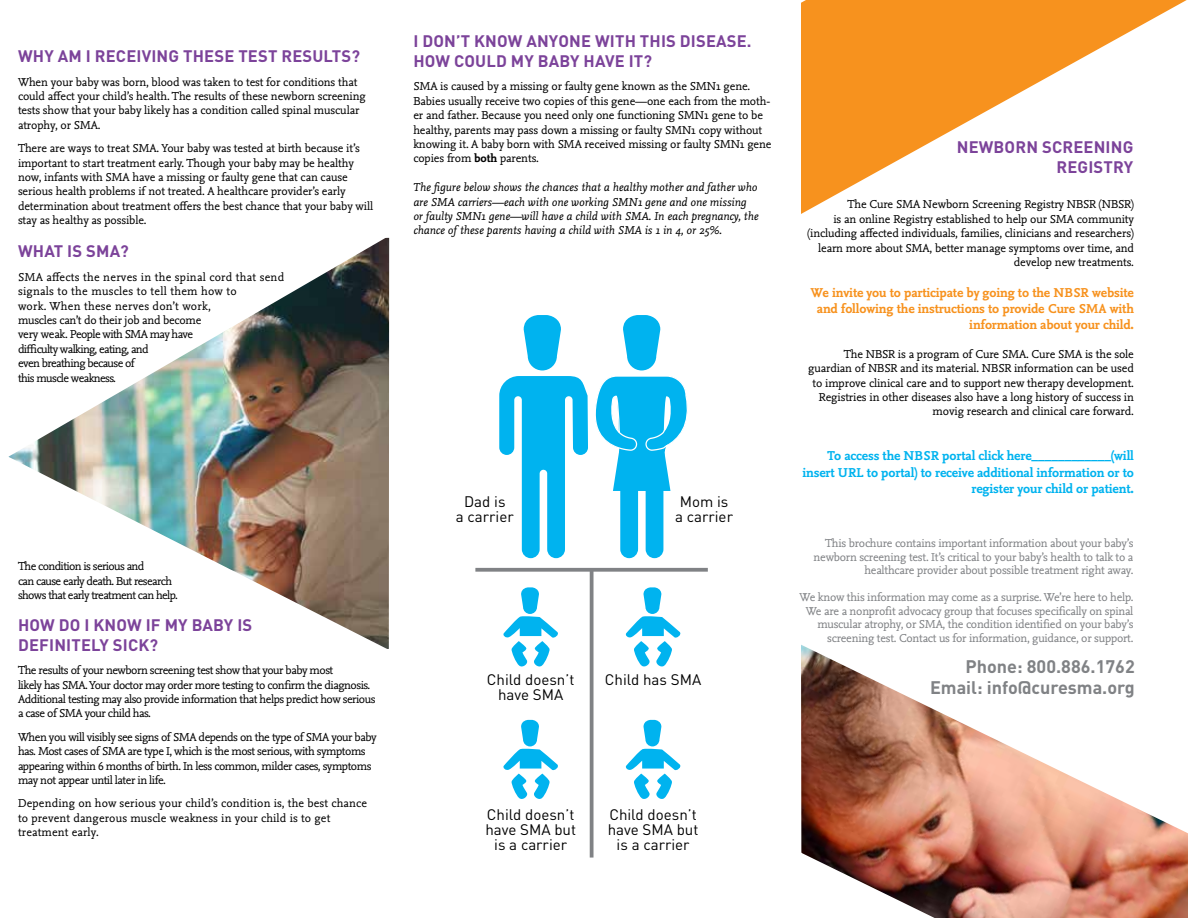
<style>
.page{position:relative;width:1188px;height:918px;background:#fff}
.page>*{position:absolute;margin:0;border:0;box-sizing:border-box;transform-origin:0 0}
.t1{font:700 18px/21.6px "DINOT";color:#808285;text-align:right}
.t2{font:700 16.5px/19.8px "DINOT";letter-spacing:.01em;color:#7c439a}
.t3{font:15.15px/15.1px "DINOT";color:#000;text-align:center}
.t4{font:700 13.5px/16.2px "Nexus Mix OT";letter-spacing:-.01em;color:#00b3ef;text-align:right}
.t5{font:700 13.5px/16.2px "Nexus Mix OT";letter-spacing:-.01em;color:#f7921e;text-align:right}
.t6{font:12px/14.4px "Nexus Mix OT";letter-spacing:-.01em;color:#000}
.t7{font:12px/14.4px "Nexus Mix OT";letter-spacing:-.04em;color:#000}
.t8{font:12px/13.5px "Nexus Mix OT";letter-spacing:-.02em;color:#808285;text-align:right}
.t9{font:italic 12px/14.4px "Nexus Mix OT";color:#000}
.t10{font:12px/14.4px "Nexus Mix OT";letter-spacing:.01em;color:#000}
.t11{font:12px/14.4px "Nexus Mix OT";letter-spacing:-.05em;color:#000}
.s1{font-weight:700}
</style>
<div class="page">
<img style="left:8px;top:237px;width:382px;height:412px">
<img style="left:801px;top:645px;width:387px;height:273px">
<svg style="left:801px;top:0;width:386px;height:214px"></svg>
<svg style="left:499px;top:315px;width:189px;height:243px"></svg>
<svg style="left:503px;top:587px;width:55px;height:80px"></svg>
<svg style="left:503px;top:720px;width:55px;height:79px"></svg>
<svg style="left:625px;top:587px;width:56px;height:80px"></svg>
<svg style="left:625px;top:720px;width:56px;height:79px"></svg>
<svg style="left:590px;top:572px;width:4px;height:286px"></svg>
<svg style="left:475px;top:568px;width:233px;height:4px"></svg>
<h2 class="t2" style="left:18px;top:46px;width:343px">WHY AM I RECEIVING THESE TEST RESULTS?</h2>
<p class="t6" style="left:18px;top:75px;width:349px">When your baby was born, blood was taken to test for conditions that could affect your child’s health. The results of these newborn screening tests show that your baby likely has a condition called spinal muscular atrophy, or SMA.</p>
<p class="t6" style="left:18px;top:142px;width:357px">There are ways to treat SMA. Your baby was tested at birth because it’s important to start treatment early. Though your baby may be healthy now, infants with SMA have a missing or faulty gene that can cause serious health problems if not treated. A healthcare provider’s early determination about treatment offers the best chance that your baby will stay as healthy as possible.</p>
<h2 class="t2" style="left:18px;top:241px;width:112px">WHAT IS SMA?</h2>
<p class="t6" style="left:18px;top:270px;width:268px">SMA affects the nerves in the spinal cord that send signals to the muscles to tell them how to<br>work. When these nerves don’t work,<br>muscles can’t do their job and become<br>very weak. People with SMA may have<br>difficulty walking, eating, and<br>even breathing because of<br>this muscle weakness.</p>
<p class="t11" style="left:18px;top:560px;width:161px">The condition is serious and<br>can cause early death. But research shows that early treatment can help.</p>
<h2 class="t2" style="left:18px;top:615px;width:236px">HOW DO I KNOW IF MY BABY IS<br>DEFINITELY SICK?</h2>
<p class="t7" style="left:18px;top:664px;width:359px">The results of your newborn screening test show that your baby most<br>likely has SMA. Your doctor may order more testing to confirm the diagnosis.<br>Additional testing may also provide information that helps predict how serious a case of SMA your child has.</p>
<p class="t7" style="left:18px;top:730px;width:360px">When you will visibly see signs of SMA depends on the type of SMA your baby has. Most cases of SMA are type I, which is the most serious, with symptoms appearing within 6 months of birth. In less common, milder cases, symptoms may not appear until later in life.</p>
<p class="t10" style="left:18px;top:797px;width:351px">Depending on how serious your child’s condition is, the best chance to prevent dangerous muscle weakness in your child is to get treatment early.</p>
<h2 class="t2" style="left:413px;top:31px;width:340px">I DON’T KNOW ANYONE WITH THIS DISEASE.<br>HOW COULD MY BABY HAVE IT?</h2>
<p class="t6" style="left:413px;top:80px;width:360px">SMA is caused by a missing or faulty gene known as the SMN1 gene.<br>Babies usually receive two copies of this gene—one each from the moth&shy;er and father. Because you need only one functioning SMN1 gene to be healthy, parents may pass down a missing or faulty SMN1 copy without knowing it. A baby born with SMA received missing or faulty SMN1 gene copies from <span class="s1">both</span> parents.</p>
<p class="t9" style="left:413px;top:181px;width:347px">The figure below shows the chances that a healthy mother and father who are SMA carriers—each with one working SMN1 gene and one missing or faulty SMN1 gene—will have a child with SMA. In each pregnancy, the chance of these parents having a child with SMA is 1 in 4, or 25%.</p>
<p class="t3" style="left:456px;top:494px;width:59px">Dad is<br>a carrier</p>
<p class="t3" style="left:675px;top:494px;width:59px">Mom is a carrier</p>
<p class="t3" style="left:487px;top:672px;width:89px">Child doesn’t have SMA</p>
<p class="t3" style="left:605px;top:672px;width:98px">Child has SMA</p>
<h2 class="t2" style="left:957px;top:137px;width:178px;text-align:right">NEWBORN SCREENING<br>REGISTRY</h2>
<p class="t6" style="left:807px;top:198px;width:328px;text-align:right">The Cure SMA Newborn Screening Registry NBSR (NBSR)<br>is an online Registry established to help our SMA community (including affected individuals, families, clinicians and researchers) learn more about SMA, better manage symptoms over time, and develop new treatments.</p>
<p class="t5" style="left:811px;top:285px;width:325px">We invite you to participate by going to the NBSR website and following the instructions to provide Cure SMA with information about your child.</p>
<p class="t6" style="left:808px;top:347px;width:327px;text-align:right">The NBSR is a program of Cure SMA. Cure SMA is the sole guardian of NBSR and its material. NBSR information can be used to improve clinical care and to support new therapy development.<br>Registries in other diseases also have a long history of success in movig research and clinical care forward.</p>
<p class="t4" style="left:802px;top:449px;width:333px">To access the NBSR portal click here____________(will insert URL to portal) to receive additional information or to register your child or patient.</p>
<p class="t8" style="left:814px;top:537px;width:321px">This brochure contains important information about your baby’s newborn screening test. It’s critical to your baby’s health to talk to a healthcare provider about possible treatment right away.</p>
<p class="t8" style="left:800px;top:591px;width:335px">We know this information may come as a surprise. We’re here to help.<br>We are a nonprofit advocacy group that focuses specifically on spinal muscular atrophy, or SMA, the condition identified on your baby’s screening test. Contact us for information, guidance, or support.</p>
<h1 class="t1" style="left:930px;top:655px;width:206px">Phone: 800.886.1762<br>Email: info@curesma.org</h1>
<p class="t3" style="left:485px;top:806px;width:92px">Child doesn’t have SMA but is a carrier</p>
<p class="t3" style="left:608px;top:806px;width:92px">Child doesn’t have SMA but is a carrier</p>
</div>
